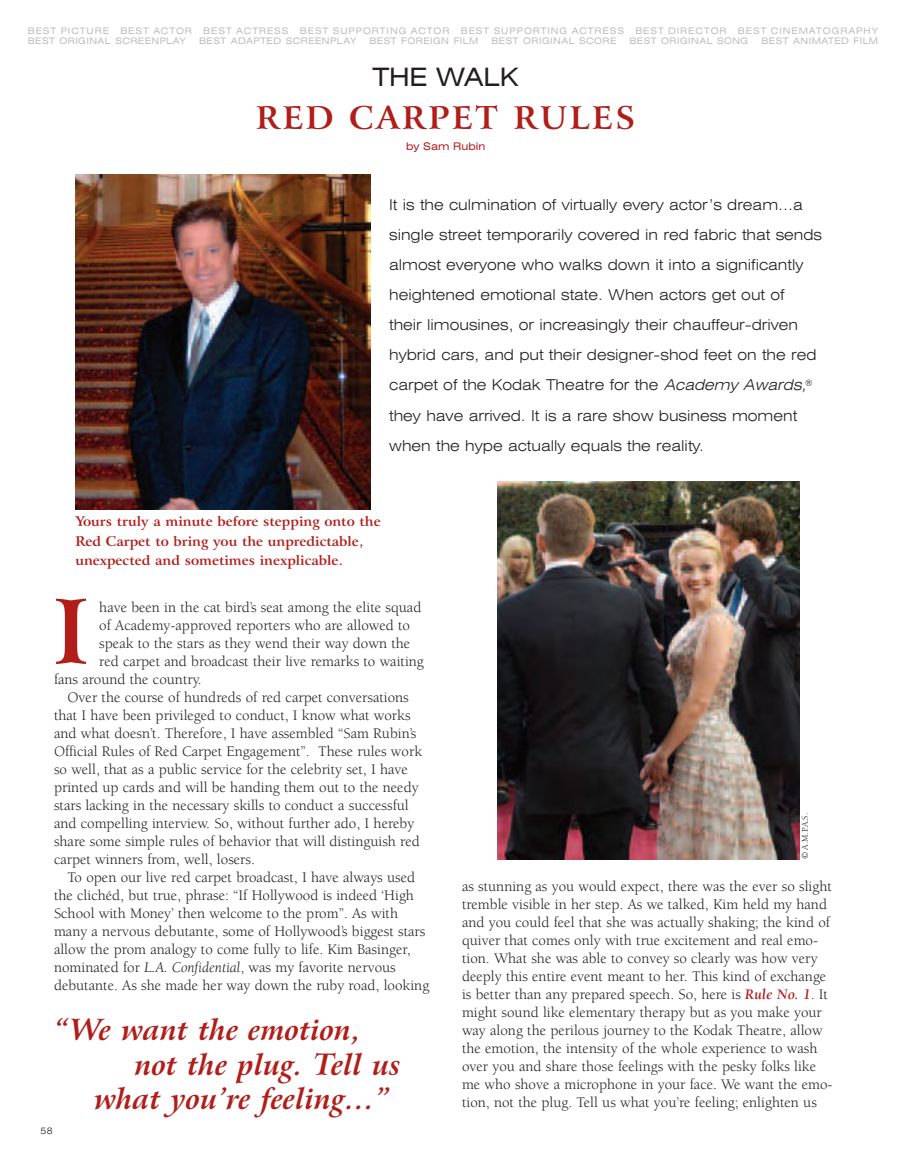
<style>
.page{position:relative;width:905px;height:1175px;background:#fff}
.page>*{position:absolute;margin:0;border:0;box-sizing:border-box;transform-origin:0 0}
.t1{font:700 89.55px "Arrus BT";color:#b11d19}
.t2{font:700 31.5px "Arrus BT";letter-spacing:.075em;color:#b11d19}
.t3{font:italic 700 29.4px "Arrus BT";color:#b11d19}
.t4{font:expanded 25.35px "Swiss 721 BT";color:#231f20}
.t5{font:15px/18px "Berkeley";color:#231f20}
.t6{font:300 expanded 15px/30px "Swiss 721 BT";color:#231f20}
.t7{font:700 13.5px/19.5px "Arrus BT";color:#b11d19}
.t8{font:expanded 10.5px "Swiss 721 BT";color:#b11d19}
.t9{font:expanded 9px "Swiss 721 BT";letter-spacing:.045em;color:#bcbdc0}
.t10{font:expanded 9px "Swiss 721 BT";letter-spacing:.1em;color:#bcbdc0}
.t11{font:9px "Berkeley";color:#231f20}
.t12{font:300 expanded 9px "Swiss 721 BT";color:#231f20}
.s1{font-style:italic}
.s2{font-weight:700;font-style:italic;color:#b11d19}
</style>
<div class="page">
<img style="left:75px;top:175px;width:295px;height:335px">
<img style="left:497px;top:481px;width:302px;height:378px">
<p class="t10" style="left:28px;top:27px;width:83px">BEST PICTURE</p>
<p class="t10" style="left:120px;top:27px;width:73px">BEST ACTOR</p>
<p class="t10" style="left:203px;top:27px;width:87px">BEST ACTRESS</p>
<p class="t10" style="left:300px;top:27px;width:151px">BEST SUPPORTING ACTOR</p>
<p class="t10" style="left:461px;top:27px;width:165px">BEST SUPPORTING ACTRESS</p>
<p class="t10" style="left:635px;top:27px;width:93px">BEST DIRECTOR</p>
<p class="t10" style="left:738px;top:27px;width:142px">BEST CINEMATOGRAPHY</p>
<p class="t9" style="left:28px;top:38px;width:160px">BEST ORIGINAL SCREENPLAY</p>
<p class="t9" style="left:199px;top:38px;width:159px">BEST ADAPTED SCREENPLAY</p>
<p class="t9" style="left:369px;top:38px;width:110px">BEST FOREIGN FILM</p>
<p class="t9" style="left:491px;top:38px;width:126px">BEST ORIGINAL SCORE</p>
<p class="t9" style="left:629px;top:38px;width:120px">BEST ORIGINAL SONG</p>
<p class="t9" style="left:761px;top:38px;width:118px">BEST ANIMATED FILM</p>
<h3 class="t4" style="left:373px;top:68px;width:147px">THE WALK</h3>
<h2 class="t2" style="left:256px;top:106px;width:380px">RED CARPET RULES</h2>
<p class="t8" style="left:406px;top:142px;width:81px">by Sam Rubin</p>
<p class="t6" style="left:389px;top:191px;width:434px">It is the culmination of virtually every actor’s dream…a single street temporarily covered in red fabric that sends almost everyone who walks down it into a significantly heightened emotional state. When actors get out of<br>their limousines, or increasingly their chauffeur-driven hybrid cars, and put their designer-shod feet on the red carpet of the Kodak Theatre for the <span class="s1">Academy Awards,</span><sup>® </sup>they have arrived. It is a rare show business moment when the hype actually equals the reality.</p>
<p class="t7" style="left:75px;top:513px;width:307px">Yours truly a minute before stepping onto the<br>Red Carpet to bring you the unpredictable, unexpected and sometimes inexplicable.</p>
<h1 class="t1" style="left:52px;top:596px;width:39px">I</h1>
<p class="t5" style="left:99px;top:599px;width:323px">have been in the cat bird’s seat among the elite squad</p>
<p class="t5" style="left:99px;top:617px;width:312px">of Academy-approved reporters who are allowed to</p>
<p class="t5" style="left:99px;top:635px;width:312px">speak to the stars as they wend their way down the</p>
<p class="t5" style="left:99px;top:653px;width:326px">red carpet and broadcast their live remarks to waiting</p>
<p class="t5" style="left:54px;top:671px;width:149px">fans around the country.</p>
<p class="t5" style="left:68px;top:689px;width:343px">Over the course of hundreds of red carpet conversations</p>
<p class="t5" style="left:54px;top:707px;width:358px">that I have been privileged to conduct, I know what works</p>
<p class="t5" style="left:54px;top:725px;width:364px">and what doesn’t. Therefore, I have assembled “Sam Rubin’s</p>
<p class="t5" style="left:54px;top:743px;width:369px">Official Rules of Red Carpet Engagement”. These rules work</p>
<p class="t5" style="left:54px;top:761px;width:355px">so well, that as a public service for the celebrity set, I have</p>
<p class="t5" style="left:54px;top:779px;width:366px">printed up cards and will be handing them out to the needy</p>
<p class="t5" style="left:54px;top:797px;width:356px">stars lacking in the necessary skills to conduct a successful</p>
<p class="t5" style="left:54px;top:815px;width:362px">and compelling interview. So, without further ado, I hereby</p>
<p class="t5" style="left:54px;top:833px;width:367px">share some simple rules of behavior that will distinguish red</p>
<p class="t5" style="left:54px;top:851px;width:202px">carpet winners from, well, losers.</p>
<p class="t5" style="left:68px;top:869px;width:349px">To open our live red carpet broadcast, I have always used</p>
<p class="t5" style="left:54px;top:887px;width:361px">the clichéd, but true, phrase: “If Hollywood is indeed ‘High</p>
<p class="t5" style="left:54px;top:905px;width:345px">School with Money’ then welcome to the prom”. As with</p>
<p class="t5" style="left:54px;top:923px;width:373px">many a nervous debutante, some of Hollywood’s biggest stars</p>
<p class="t5" style="left:54px;top:941px;width:358px">allow the prom analogy to come fully to life. Kim Basinger,</p>
<p class="t5" style="left:54px;top:959px;width:343px">nominated for <span class="s1">L.A. Confidential</span>, was my favorite nervous</p>
<p class="t5" style="left:54px;top:977px;width:377px">debutante. As she made her way down the ruby road, looking</p>
<h3 class="t3" style="left:54px;top:1018px;width:308px">“We want the emotion,</h3>
<h3 class="t3" style="left:135px;top:1052px;width:267px">not the plug. Tell us</h3>
<h3 class="t3" style="left:94px;top:1087px;width:296px">what you’re feeling…”</h3>
<p class="t12" style="left:41px;top:1127px;width:14px">58</p>
<p class="t11" style="left:801px;top:859px;width:47px;rotate:-90deg">© A.M.P.A.S.</p>
<p class="t5" style="left:462px;top:878px;width:372px">as stunning as you would expect, there was the ever so slight tremble visible in her step. As we talked, Kim held my hand and you could feel that she was actually shaking; the kind of quiver that comes only with true excitement and real emo&shy;tion. What she was able to convey so clearly was how very deeply this entire event meant to her. This kind of exchange is better than any prepared speech. So, here is <span class="s2">Rule No. 1</span>. It might sound like elementary therapy but as you make your way along the perilous journey to the Kodak Theatre, allow the emotion, the intensity of the whole experience to wash over you and share those feelings with the pesky folks like me who shove a microphone in your face. We want the emo&shy;tion, not the plug. Tell us what you’re feeling; enlighten us</p>
</div>
